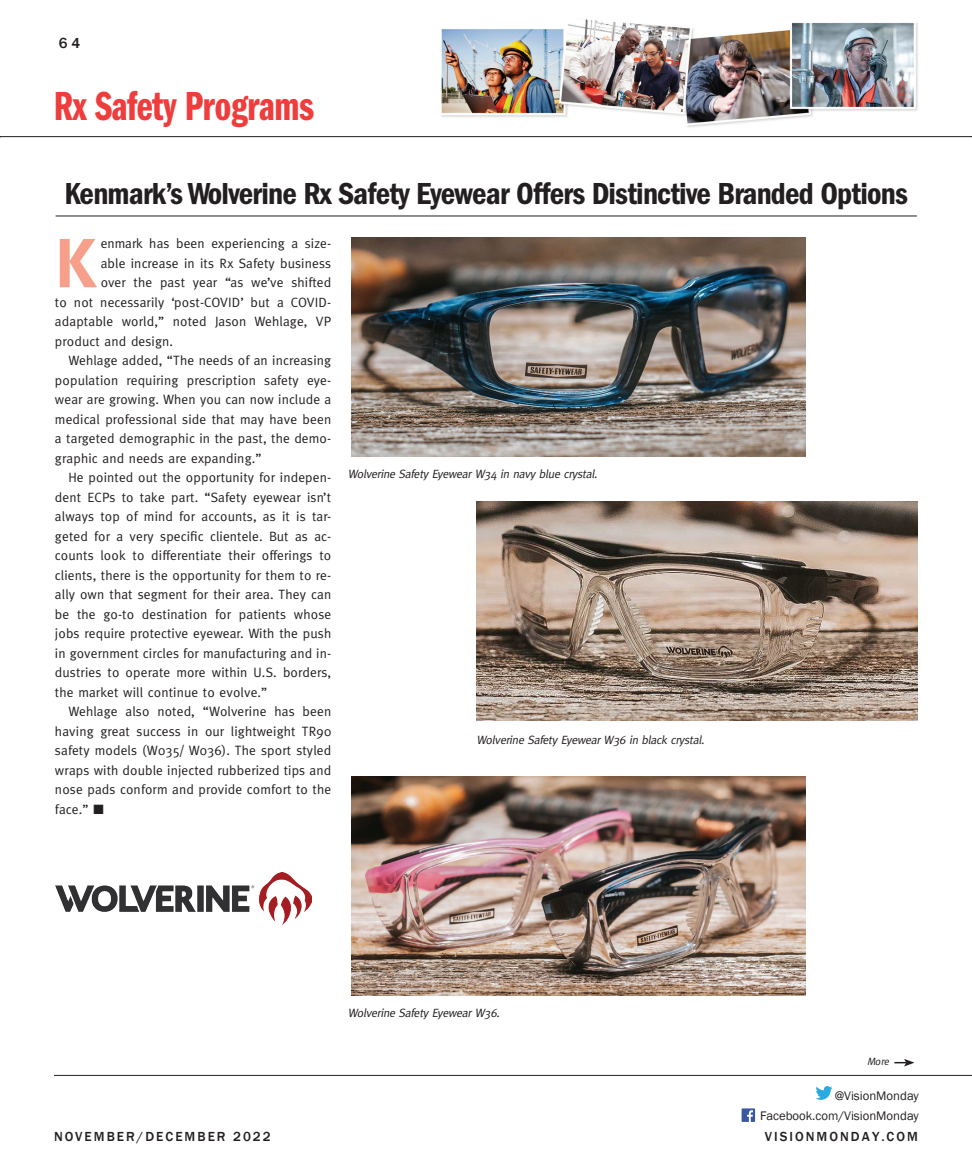
<style>
.page{position:relative;width:972px;height:1175px;background:#fff}
.page>*{position:absolute;margin:0;border:0;box-sizing:border-box;transform-origin:0 0}
.t1{font:700 69.45px "Meta";color:#f6a08b}
.t2{font:42px "Franklin Gothic Demi Cmpr";letter-spacing:-.01em;color:#ee3d3c}
.Blue_Tint_Box_Head_2{font:600 condensed 31.5px "Franklin Gothic";letter-spacing:-.025em;color:#231f20}
.CATEGORY{font:500 15px "Franklin Gothic";color:#231f20}
.t3{font:13.5px/19.5px "Meta";letter-spacing:.01em;color:#231f20;text-align:justify}
.CATEGORY-2{font:500 13.5px "Franklin Gothic";letter-spacing:.15em;color:#231f20}
.t4{font:12.75px "Franklin Gothic";color:#231f20}
.t5{font:italic 12px "Meta";color:#231f20}
.t6{font:italic 10.5px "Meta";color:#231f20}
</style>
<div class="page">
<img style="left:441px;top:19px;width:477px;height:109px">
<hr style="left:54px;top:1075px;width:918px;height:1px;background:#231f20">
<svg style="left:742px;top:1108px;width:13px;height:13px"></svg>
<svg style="left:815px;top:1086px;width:18px;height:13px"></svg>
<hr style="left:0;top:136px;width:972px;height:1px;background:#231f20">
<img style="left:352px;top:237px;width:454px;height:220px">
<hr style="left:56px;top:216px;width:861px;height:1px;background:#231f20">
<svg style="left:894px;top:1059px;width:21px;height:7px"></svg>
<img style="left:477px;top:502px;width:441px;height:219px">
<img style="left:352px;top:776px;width:454px;height:219px">
<img style="left:55px;top:872px;width:256px;height:52px">
<p class="CATEGORY" style="left:59px;top:33px;width:23px">64</p>
<p class="t2" style="left:54px;top:83px;width:262px">Rx Safety Programs</p>
<p class="Blue_Tint_Box_Head_2" style="left:65px;top:176px;width:845px">Kenmark’s Wolverine Rx Safety Eyewear Offers Distinctive Branded Options</p>
<p class="t1" style="left:55px;top:223px;width:44px">K</p>
<p class="t3" style="left:101px;top:234px;width:232px">enmark has been experiencing a size-</p>
<p class="t3" style="left:101px;top:253px;width:232px">able increase in its Rx Safety business</p>
<p class="t3" style="left:101px;top:273px;width:232px">over the past year “as we’ve shifted</p>
<p class="t3" style="left:55px;top:292px;width:278px">to not necessarily ‘post-COVID’ but a COVID-</p>
<p class="t3" style="left:55px;top:312px;width:278px">adaptable world,” noted Jason Wehlage, VP</p>
<p class="t3" style="left:55px;top:331px;width:120px">product and design.</p>
<p class="t3" style="left:55px;top:351px;width:278px;text-indent:14px">Wehlage added, “The needs of an increasing population requiring prescription safety eye&shy;wear are growing. When you can now include a medical professional side that may have been a targeted demographic in the past, the demo&shy;graphic and needs are expanding.”</p>
<p class="t3" style="left:55px;top:468px;width:278px;text-indent:14px">He pointed out the opportunity for indepen&shy;dent ECPs to take part. “Safety eyewear isn’t always top of mind for accounts, as it is tar&shy;geted for a very specific clientele. But as ac&shy;counts look to differentiate their offerings to clients, there is the opportunity for them to re&shy;ally own that segment for their area. They can be the go-to destination for patients whose jobs require protective eyewear. With the push in government circles for manufacturing and in&shy;dustries to operate more within U.S. borders, the market will continue to evolve.”</p>
<p class="t3" style="left:55px;top:702px;width:278px;text-indent:14px">Wehlage also noted, “Wolverine has been having great success in our lightweight TR90 safety models (W035/ W036). The sport styled wraps with double injected rubberized tips and nose pads conform and provide comfort to the face.” ■</p>
<p class="t5" style="left:348px;top:466px;width:254px">Wolverine Safety Eyewear W34 in navy blue crystal.</p>
<p class="t5" style="left:477px;top:732px;width:232px">Wolverine Safety Eyewear W36 in black crystal.</p>
<p class="t5" style="left:348px;top:1005px;width:156px">Wolverine Safety Eyewear W36.</p>
<p class="t6" style="left:867px;top:1055px;width:26px">More</p>
<p class="t4" style="left:835px;top:1087px;width:86px">@VisionMonday</p>
<p class="t4" style="left:760px;top:1107px;width:160px">Facebook.com/VisionMonday</p>
<p class="CATEGORY-2" style="left:54px;top:1128px;width:218px">NOVEMBER/DECEMBER 2022</p>
<p class="CATEGORY-2" style="left:765px;top:1128px;width:155px">VISIONMONDAY.COM</p>
</div>
